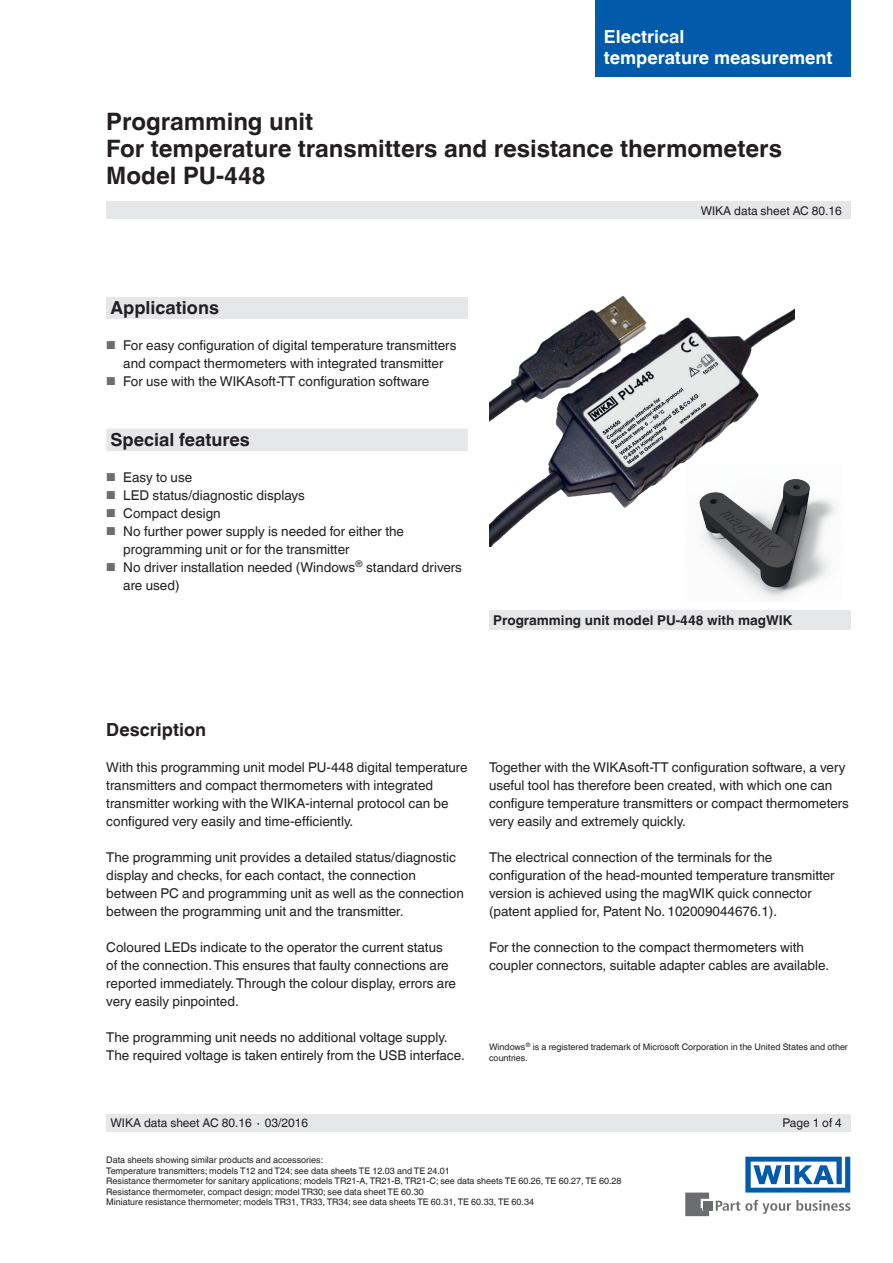
<style>
.page{position:relative;width:893px;height:1263px;background:#fff}
.page>*{position:absolute;margin:0;border:0;box-sizing:border-box;transform-origin:0 0}
.t1{font:700 24px/27px "Helvetica World";color:#231f20}
.t2{font:700 18px "Helvetica World";color:#231f20}
.t3{font:700 18px/21px "Helvetica World";color:#fff}
.t4{font:13.5px/18px "Helvetica World";color:#231f20}
.t5{font:700 13.5px "Helvetica World";color:#231f20}
.t6{font:12px "Helvetica World";color:#231f20}
.t7{font:9px/10.5px "Helvetica World";color:#231f20}
.s1{font-size:11.55px;color:#6c6d70}
</style>
<div class="page">
<div style="left:106px;top:298px;width:362px;height:21px;background:#e6e7e9"></div>
<svg style="left:716px;top:1200px;width:134px;height:14px"></svg>
<div style="left:703px;top:1201px;width:9px;height:9px;background:#6c6d70"></div>
<svg style="left:685px;top:1192px;width:24px;height:24px"></svg>
<svg style="left:745px;top:1157px;width:105px;height:35px"></svg>
<div style="left:106px;top:202px;width:744px;height:17px;background:#e6e7e9"></div>
<div style="left:106px;top:1114px;width:744px;height:17px;background:#e6e7e9"></div>
<div style="left:595px;top:0;width:255px;height:77px;background:#015aaa"></div>
<div style="left:489px;top:611px;width:361px;height:19px;background:#e6e7e9"></div>
<div style="left:106px;top:429px;width:362px;height:22px;background:#e6e7e9"></div>
<img style="left:489px;top:295px;width:306px;height:251px">
<img style="left:685px;top:465px;width:151px;height:135px">
<h2 class="t3" style="left:604px;top:26px;width:230px">Electrical<br>temperature measurement</h2>
<h1 class="t1" style="left:106px;top:108px;width:677px">Programming unit<br>For temperature transmitters and resistance thermometers<br>Model PU-448</h1>
<p class="t6" style="left:701px;top:204px;width:143px">WIKA data sheet AC 80.16</p>
<h2 class="t2" style="left:111px;top:297px;width:110px">Applications</h2>
<p class="t4" style="left:106px;top:336px;width:352px;text-align:center"><span class="s1">■</span> For easy configuration of digital temperature transmitters and compact thermometers with integrated transmitter</p>
<p class="t4" style="left:106px;top:372px;width:324px"><span class="s1">■</span> For use with the WIKAsoft-TT configuration software</p>
<h2 class="t2" style="left:111px;top:429px;width:141px">Special features</h2>
<p class="t4" style="left:106px;top:468px;width:87px"><span class="s1">■</span> Easy to use</p>
<p class="t4" style="left:106px;top:486px;width:200px"><span class="s1">■</span> LED status/diagnostic displays</p>
<p class="t4" style="left:106px;top:504px;width:116px"><span class="s1">■</span> Compact design</p>
<p class="t4" style="left:123px;top:522px;width:282px;text-indent:-17px"><span class="s1">■</span> No further power supply is needed for either the programming unit or for the transmitter</p>
<p class="t4" style="left:123px;top:558px;width:340px;text-indent:-17px"><span class="s1">■</span> No driver installation needed (Windows<sup>®</sup> standard drivers are used)</p>
<p class="t5" style="left:493px;top:613px;width:301px">Programming unit model PU-448 with magWIK</p>
<h2 class="t2" style="left:106px;top:720px;width:101px">Description</h2>
<p class="t4" style="left:106px;top:759px;width:363px">With this programming unit model PU-448 digital temperature transmitters and compact thermometers with integrated transmitter working with the WIKA-internal protocol can be configured very easily and time-efficiently.</p>
<p class="t4" style="left:106px;top:849px;width:359px">The programming unit provides a detailed status/diagnostic display and checks, for each contact, the connection between PC and programming unit as well as the connection between the programming unit and the transmitter.</p>
<p class="t4" style="left:106px;top:939px;width:351px">Coloured LEDs indicate to the operator the current status of the connection. This ensures that faulty connections are reported immediately. Through the colour display, errors are very easily pinpointed.</p>
<p class="t4" style="left:106px;top:1029px;width:360px">The programming unit needs no additional voltage supply.<br>The required voltage is taken entirely from the USB interface.</p>
<p class="t4" style="left:489px;top:759px;width:361px">Together with the WIKAsoft-TT configuration software, a very useful tool has therefore been created, with which one can configure temperature transmitters or compact thermometers very easily and extremely quickly.</p>
<p class="t4" style="left:489px;top:848px;width:347px">The electrical connection of the terminals for the configuration of the head-mounted temperature transmitter version is achieved using the magWIK quick connector (patent applied for, Patent No. 102009044676.1).</p>
<p class="t4" style="left:489px;top:938px;width:342px">For the connection to the compact thermometers with coupler connectors, suitable adapter cables are available.</p>
<p class="t7" style="left:489px;top:1042px;width:360px">Windows<sup>®</sup> is a registered trademark of Microsoft Corporation in the United States and other countries.</p>
<p class="t6" style="left:111px;top:1116px;width:199px">WIKA data sheet AC 80.16 ∙ 03/2016</p>
<p class="t6" style="left:782px;top:1116px;width:61px">Page 1 of 4</p>
<p class="t7" style="left:106px;top:1155px;width:517px">Data sheets showing similar products and accessories:<br>Temperature transmitters; models T12 and T24; see data sheets TE 12.03 and TE 24.01<br>Resistance thermometer for sanitary applications; models TR21-A, TR21-B, TR21-C; see data sheets TE 60.26, TE 60.27, TE 60.28<br>Resistance thermometer, compact design; model TR30; see data sheet TE 60.30<br>Miniature resistance thermometer; models TR31, TR33, TR34; see data sheets TE 60.31, TE 60.33, TE 60.34</p>
</div>
